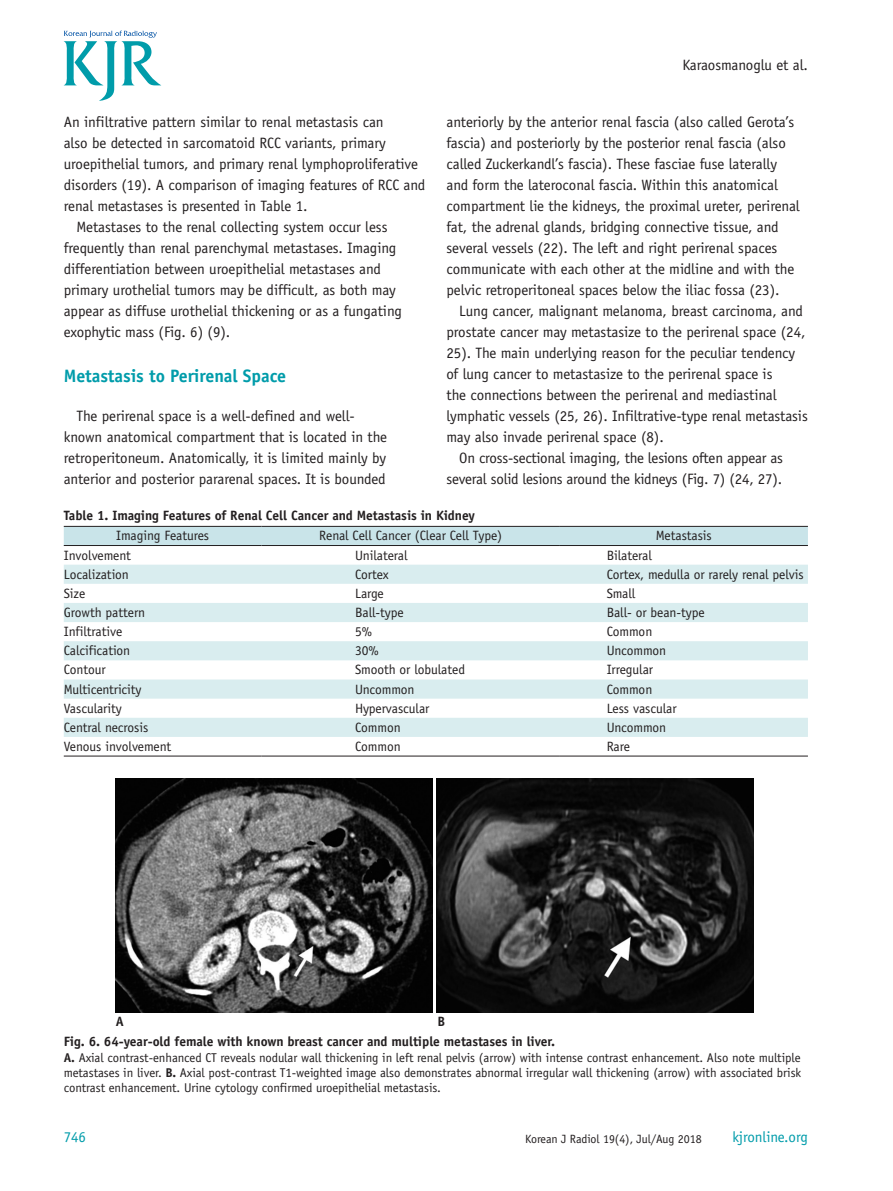
<style>
.page{position:relative;width:893px;height:1191px;background:#fff}
.page>*{position:absolute;margin:0;border:0;box-sizing:border-box;transform-origin:0 0}
.t1{font:700 18px "Officina Sans Std";letter-spacing:-.005em;color:#009caa}
.t2{font:15px/21px "Officina Sans Std";letter-spacing:-.005em;color:#231f20}
.t3{font:15px "Officina Sans Std";letter-spacing:-.005em;color:#009caa}
.t4{font:13.5px "Officina Sans Std";letter-spacing:-.005em;color:#231f20}
.t5{font:700 13.5px/19.6px "Officina Sans Std";letter-spacing:-.005em;color:#231f20}
.t6{font:12.75px/15.3px "Officina Sans Std";letter-spacing:-.005em;color:#231f20;text-align:justify}
.t7{font:12px "Officina Sans Std";letter-spacing:-.005em;color:#231f20}
.s1{font-weight:700}
</style>
<div class="page">
<svg style="left:64px;top:31px;width:97px;height:70px"></svg>
<div style="left:64px;top:527px;width:744px;height:18px;background:#c9e4e9"></div>
<svg style="left:64px;top:564px;width:744px;height:173px;fill:#d9edef"></svg>
<hr style="left:64px;top:526px;width:197px;height:1px;background:#231f20">
<hr style="left:261px;top:526px;width:299px;height:1px;background:#231f20">
<hr style="left:560px;top:526px;width:248px;height:1px;background:#231f20">
<hr style="left:64px;top:545px;width:197px;height:1px;background:#231f20">
<hr style="left:261px;top:545px;width:299px;height:1px;background:#231f20">
<hr style="left:560px;top:545px;width:248px;height:1px;background:#231f20">
<hr style="left:64px;top:755px;width:197px;height:1px;background:#231f20">
<hr style="left:261px;top:755px;width:299px;height:1px;background:#231f20">
<hr style="left:560px;top:755px;width:248px;height:1px;background:#231f20">
<img style="left:116px;top:778px;width:317px;height:234px">
<img style="left:437px;top:778px;width:317px;height:234px">
<p class="t2" style="left:682px;top:54px;width:127px">Karaosmanoglu et al.</p>
<p class="t2" style="left:64px;top:112px;width:321px">An infiltrative pattern similar to renal metastasis can</p>
<p class="t2" style="left:64px;top:133px;width:324px">also be detected in sarcomatoid RCC variants, primary</p>
<p class="t2" style="left:64px;top:154px;width:356px">uroepithelial tumors, and primary renal lymphoproliferative</p>
<p class="t2" style="left:64px;top:175px;width:363px">disorders (19). A comparison of imaging features of RCC and</p>
<p class="t2" style="left:64px;top:196px;width:245px">renal metastases is presented in Table 1.</p>
<p class="t2" style="left:77px;top:217px;width:312px">Metastases to the renal collecting system occur less</p>
<p class="t2" style="left:64px;top:238px;width:334px">frequently than renal parenchymal metastases. Imaging</p>
<p class="t2" style="left:64px;top:259px;width:319px">differentiation between uroepithelial metastases and</p>
<p class="t2" style="left:64px;top:280px;width:334px">primary urothelial tumors may be difficult, as both may</p>
<p class="t2" style="left:64px;top:301px;width:340px">appear as diffuse urothelial thickening or as a fungating</p>
<p class="t2" style="left:64px;top:322px;width:168px">exophytic mass (Fig. 6) (9).</p>
<p class="t1" style="left:64px;top:364px;width:224px">Metastasis to Perirenal Space</p>
<p class="t2" style="left:64px;top:406px;width:325px;text-indent:13px">The perirenal space is a well-defined and well&shy;known anatomical compartment that is located in the retroperitoneum. Anatomically, it is limited mainly by anterior and posterior pararenal spaces. It is bounded</p>
<p class="t2" style="left:446px;top:112px;width:355px">anteriorly by the anterior renal fascia (also called Gerota’s fascia) and posteriorly by the posterior renal fascia (also called Zuckerkandl’s fascia). These fasciae fuse laterally and form the lateroconal fascia. Within this anatomical compartment lie the kidneys, the proximal ureter, perirenal fat, the adrenal glands, bridging connective tissue, and several vessels (22). The left and right perirenal spaces communicate with each other at the midline and with the pelvic retroperitoneal spaces below the iliac fossa (23).</p>
<p class="t2" style="left:459px;top:301px;width:345px">Lung cancer, malignant melanoma, breast carcinoma, and</p>
<p class="t2" style="left:446px;top:322px;width:361px">prostate cancer may metastasize to the perirenal space (24,</p>
<p class="t2" style="left:446px;top:343px;width:350px">25). The main underlying reason for the peculiar tendency</p>
<p class="t2" style="left:446px;top:364px;width:328px">of lung cancer to metastasize to the perirenal space is</p>
<p class="t2" style="left:446px;top:385px;width:332px">the connections between the perirenal and mediastinal</p>
<p class="t2" style="left:446px;top:406px;width:363px">lymphatic vessels (25, 26). Infiltrative-type renal metastasis</p>
<p class="t2" style="left:446px;top:427px;width:219px">may also invade perirenal space (8).</p>
<p class="t2" style="left:459px;top:448px;width:325px">On cross-sectional imaging, the lesions often appear as</p>
<p class="t2" style="left:446px;top:469px;width:337px">several solid lesions around the kidneys (Fig. 7) (24, 27).</p>
<p class="t5" style="left:64px;top:505px;width:413px">Table 1. Imaging Features of Renal Cell Cancer and Metastasis in Kidney</p>
<p class="t4" style="left:116px;top:528px;width:95px">Imaging Features</p>
<p class="t4" style="left:319px;top:528px;width:184px">Renal Cell Cancer (Clear Cell Type)</p>
<p class="t4" style="left:656px;top:528px;width:57px">Metastasis</p>
<p class="t4" style="left:64px;top:547px;width:69px">Involvement</p>
<p class="t4" style="left:355px;top:547px;width:54px">Unilateral</p>
<p class="t4" style="left:607px;top:547px;width:47px">Bilateral</p>
<p class="t4" style="left:64px;top:566px;width:67px">Localization</p>
<p class="t4" style="left:355px;top:566px;width:35px">Cortex</p>
<p class="t4" style="left:607px;top:566px;width:199px">Cortex, medulla or rarely renal pelvis</p>
<p class="t4" style="left:64px;top:585px;width:23px">Size</p>
<p class="t4" style="left:355px;top:585px;width:30px">Large</p>
<p class="t4" style="left:607px;top:585px;width:30px">Small</p>
<p class="t4" style="left:64px;top:604px;width:83px">Growth pattern</p>
<p class="t4" style="left:355px;top:604px;width:50px">Ball-type</p>
<p class="t4" style="left:607px;top:604px;width:100px">Ball- or bean-type</p>
<p class="t4" style="left:64px;top:623px;width:60px">Infiltrative</p>
<p class="t4" style="left:355px;top:623px;width:18px">5%</p>
<p class="t4" style="left:607px;top:623px;width:47px">Common</p>
<p class="t4" style="left:64px;top:643px;width:68px">Calcification</p>
<p class="t4" style="left:355px;top:643px;width:25px">30%</p>
<p class="t4" style="left:607px;top:643px;width:61px">Uncommon</p>
<p class="t4" style="left:64px;top:662px;width:43px">Contour</p>
<p class="t4" style="left:355px;top:662px;width:112px">Smooth or lobulated</p>
<p class="t4" style="left:607px;top:662px;width:48px">Irregular</p>
<p class="t4" style="left:64px;top:681px;width:79px">Multicentricity</p>
<p class="t4" style="left:355px;top:681px;width:61px">Uncommon</p>
<p class="t4" style="left:607px;top:681px;width:47px">Common</p>
<p class="t4" style="left:64px;top:700px;width:60px">Vascularity</p>
<p class="t4" style="left:355px;top:700px;width:76px">Hypervascular</p>
<p class="t4" style="left:607px;top:700px;width:71px">Less vascular</p>
<p class="t4" style="left:64px;top:719px;width:86px">Central necrosis</p>
<p class="t4" style="left:355px;top:719px;width:47px">Common</p>
<p class="t4" style="left:607px;top:719px;width:61px">Uncommon</p>
<p class="t4" style="left:64px;top:738px;width:109px">Venous involvement</p>
<p class="t4" style="left:355px;top:738px;width:47px">Common</p>
<p class="t4" style="left:607px;top:738px;width:25px">Rare</p>
<p class="t5" style="left:64px;top:1011px;width:493px;text-indent:374px">B<br>Fig. 6. 64-year-old female with known breast cancer and multiple metastases in liver.</p>
<p class="t6" style="left:64px;top:1049px;width:739px"><span class="s1">A.</span> Axial contrast-enhanced CT reveals nodular wall thickening in left renal pelvis (arrow) with intense contrast enhancement. Also note multiple metastases in liver. <span class="s1">B.</span> Axial post-contrast T1-weighted image also demonstrates abnormal irregular wall thickening (arrow) with associated brisk contrast enhancement. Urine cytology confirmed uroepithelial metastasis.</p>
<p class="t5" style="left:116px;top:1011px;width:10px">A</p>
<p class="t3" style="left:64px;top:1128px;width:24px">746</p>
<p class="t7" style="left:525px;top:1132px;width:178px">Korean J Radiol 19(4), Jul/Aug 2018</p>
<p class="t3" style="left:732px;top:1128px;width:77px">kjronline.org</p>
</div>
